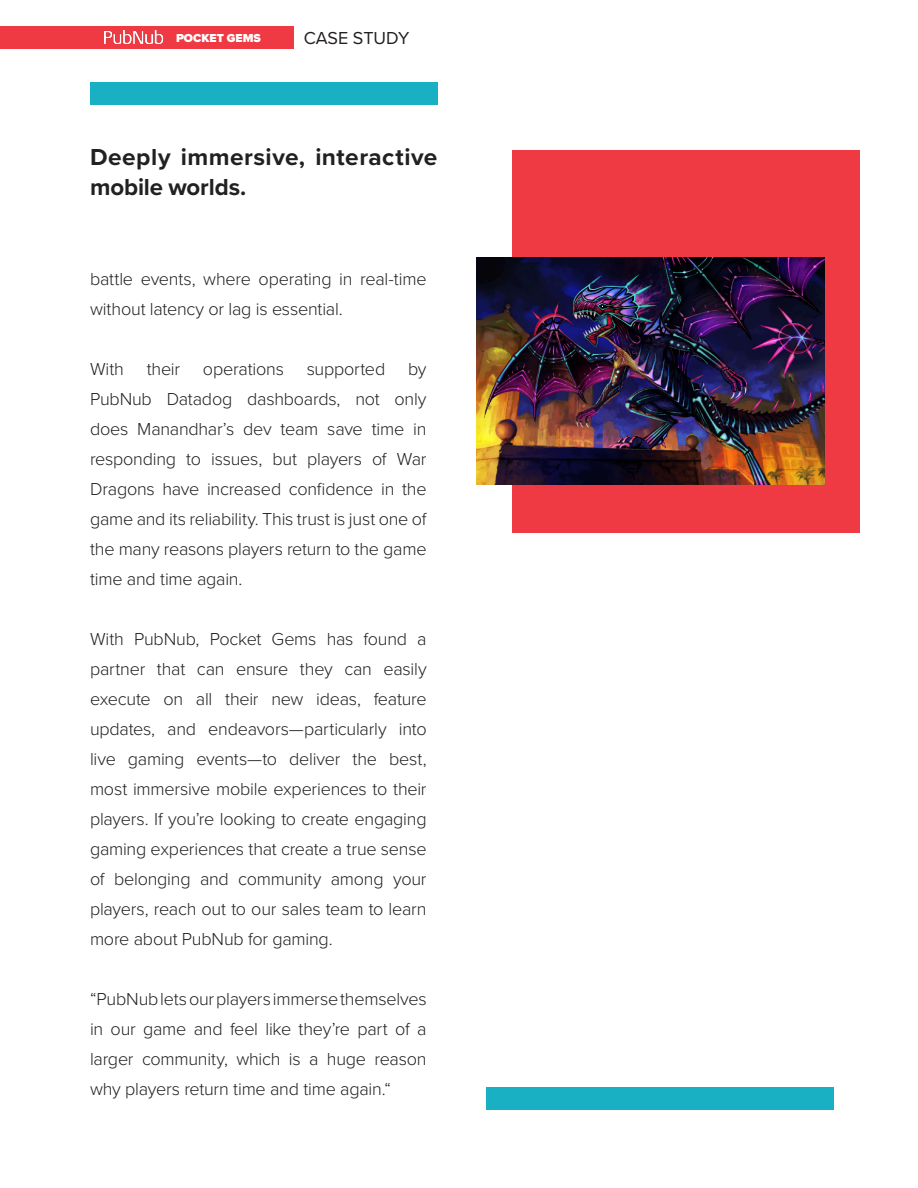
<style>
.page{position:relative;width:918px;height:1188px;background:#fff}
.page>*{position:absolute;margin:0;border:0;box-sizing:border-box;transform-origin:0 0}
.t1{font:700 24px/30px "Proxima Nova";letter-spacing:.02em;color:#212121}
.t2{font:300 18px/30px "Proxima Nova";letter-spacing:-.015em;color:#212121;text-align:justify}
.t3{font:18px "Proxima Nova";letter-spacing:-.005em;color:#231f20}
.t4{font:900 12px "Proxima Nova";color:#fff}
</style>
<div class="page">
<div style="left:512px;top:150px;width:348px;height:382px;background:#f03a43"></div>
<img style="left:477px;top:258px;width:347px;height:227px">
<div style="left:486px;top:1087px;width:347px;height:23px;background:#1ab0c3"></div>
<div style="left:90px;top:82px;width:347px;height:23px;background:#1ab0c3"></div>
<div style="left:0;top:26px;width:294px;height:23px;background:#f03a43"></div>
<img style="left:105px;top:30px;width:59px;height:13px">
<p class="t4" style="left:176px;top:29px;width:86px">POCKET GEMS</p>
<p class="t3" style="left:304px;top:24px;width:107px">CASE STUDY</p>
<p class="t1" style="left:90px;top:141px;width:349px">Deeply immersive, interactive mobile worlds.</p>
<p class="t2" style="left:90px;top:263px;width:338px">battle events, where operating in real-time without latency or lag is essential.</p>
<p class="t2" style="left:90px;top:353px;width:338px;text-indent:318px">by PubNub Datadog dashboards, not only does Manandhar’s dev team save time in responding to issues, but players of War Dragons have increased confidence in the game and its reliability. This trust is just one of the many reasons players return to the game time and time again.</p>
<p class="t2" style="left:90px;top:353px;width:35px">With</p>
<p class="t2" style="left:147px;top:353px;width:35px">their</p>
<p class="t2" style="left:203px;top:353px;width:83px">operations</p>
<p class="t2" style="left:307px;top:353px;width:80px">supported</p>
<p class="t2" style="left:90px;top:623px;width:338px">With PubNub, Pocket Gems has found a partner that can ensure they can easily execute on all their new ideas, feature updates, and endeavors—particularly into live gaming events—to deliver the best, most immersive mobile experiences to their players. If you’re looking to create engaging gaming experiences that create a true sense of belonging and community among your players, reach out to our sales team to learn more about PubNub for gaming.</p>
<p class="t2" style="left:90px;top:983px;width:338px">“PubNub lets our players immerse themselves in our game and feel like they’re part of a larger community, which is a huge reason why players return time and time again.“</p>
</div>
